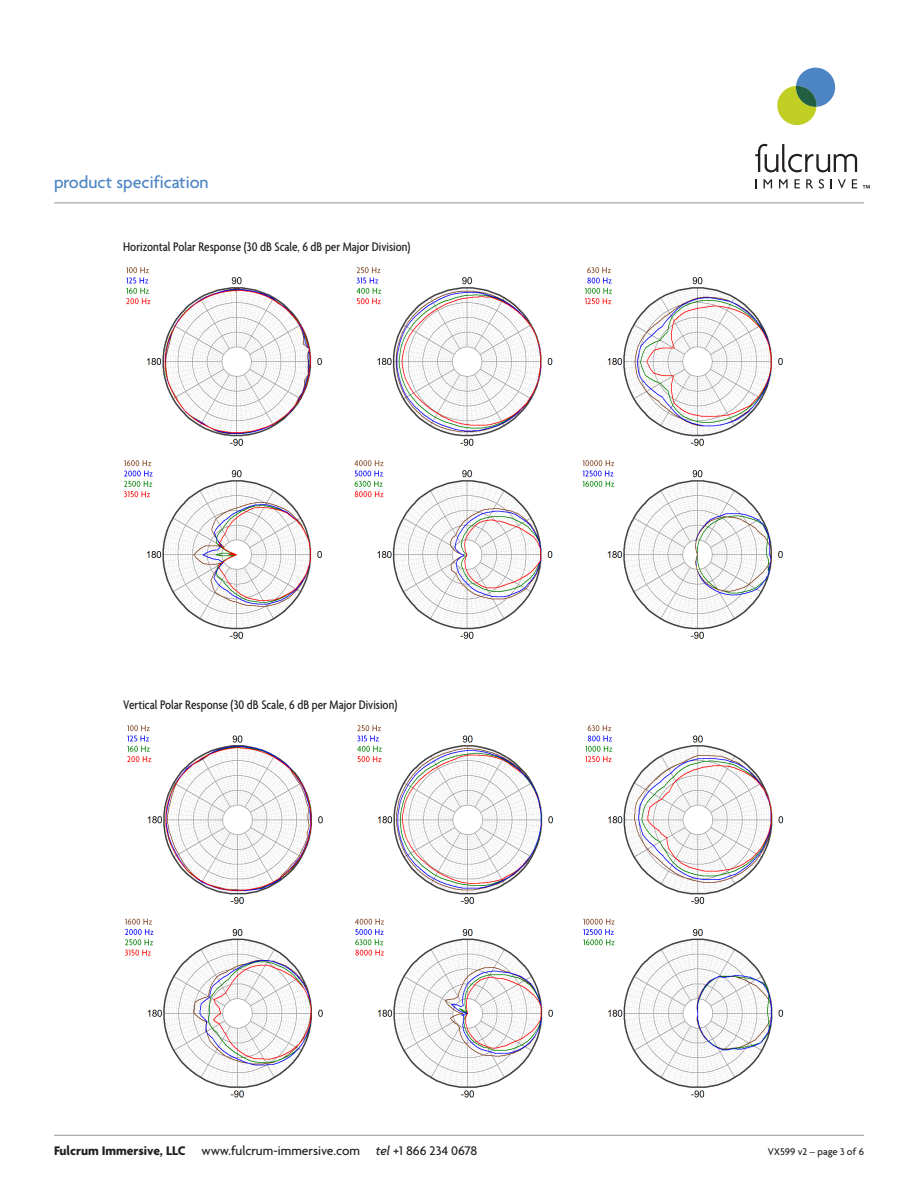
<style>
.page{position:relative;width:918px;height:1188px;background:#fff}
.page>*{position:absolute;margin:0;border:0;box-sizing:border-box;transform-origin:0 0}
.t1{font:500 18px "Agenda";color:#4d84c4}
.data{font:500 condensed 13.5px "Agenda";color:#231f20}
.t2{font:500 13.5px "Agenda";color:#231f20}
.t3{font:500 10.5px "Agenda";color:#231f20}
.s1{font-weight:700}
.s2{font-style:italic}
</style>
<div class="page">
<hr style="left:54px;top:1135px;width:810px;height:1px;background:#939598">
<hr style="left:54px;top:202px;width:810px;height:1px;background:#939598">
<svg style="left:777px;top:68px;width:58px;height:57px"></svg>
<svg style="left:755px;top:144px;width:102px;height:29px"></svg>
<svg style="left:755px;top:179px;width:2px;height:9px"></svg>
<svg style="left:764px;top:179px;width:8px;height:9px"></svg>
<svg style="left:779px;top:179px;width:9px;height:9px"></svg>
<svg style="left:795px;top:179px;width:5px;height:9px"></svg>
<svg style="left:806px;top:179px;width:7px;height:9px"></svg>
<svg style="left:819px;top:179px;width:5px;height:10px"></svg>
<svg style="left:830px;top:179px;width:2px;height:9px"></svg>
<svg style="left:838px;top:179px;width:8px;height:9px"></svg>
<svg style="left:852px;top:179px;width:5px;height:9px"></svg>
<svg style="left:863px;top:185px;width:7px;height:4px"></svg>
<img style="left:124px;top:267px;width:659px;height:372px">
<img style="left:125px;top:725px;width:659px;height:373px">
<p class="t1" style="left:54px;top:172px;width:156px">product specification</p>
<p class="data" style="left:123px;top:239px;width:289px">Horizontal Polar Response (30 dB Scale, 6 dB per Major Division)</p>
<p class="data" style="left:123px;top:697px;width:276px">Vertical Polar Response (30 dB Scale, 6 dB per Major Division)</p>
<p class="t2" style="left:54px;top:1143px;width:425px"><span class="s1">Fulcrum Immersive, LLC</span> www.fulcrum-immersive.com <span class="s2">tel</span> +1 866 234 0678</p>
<p class="t3" style="left:768px;top:1146px;width:98px">VX599 v2 – page 3 of 6</p>
</div>
